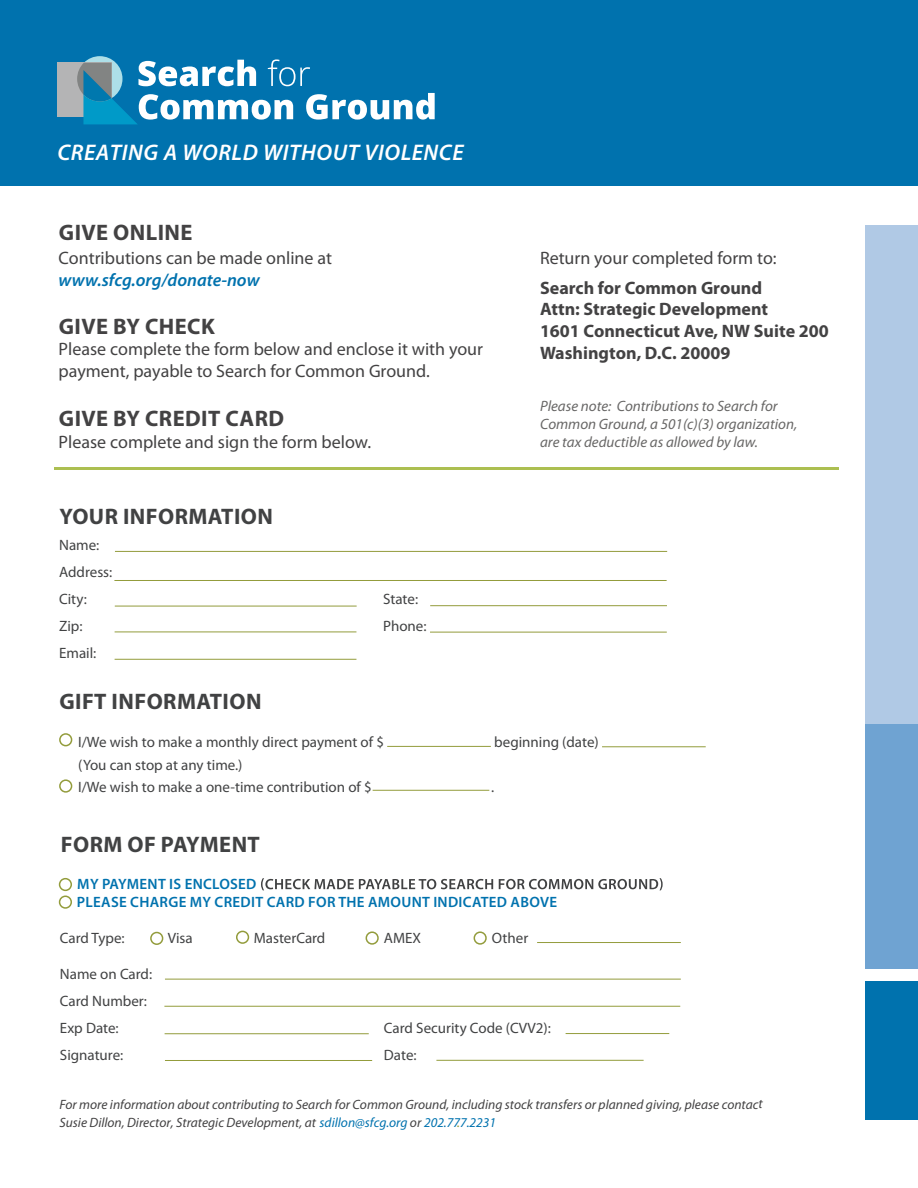
<style>
.page{position:relative;width:918px;height:1188px;background:#fff}
.page>*{position:absolute;margin:0;border:0;box-sizing:border-box;transform-origin:0 0}
.t1{font:italic 600 22.65px "Myriad Pro";letter-spacing:.025em;color:#fff}
.t2{font:700 22.5px "Myriad Pro";letter-spacing:.02em;color:#414243}
.t3{font:700 22.5px "Myriad Pro";letter-spacing:.02em;color:#434243}
.t4{font:18px/21.6px "Myriad Pro";color:#434243}
.t5{font:700 18px/21.6px "Myriad Pro";color:#434243}
.t6{font:italic 600 18px "Myriad Pro";color:#0072ae}
.t7{font:15px/27px "Myriad Pro";color:#414243}
.t8{font:italic 15px/18px "Myriad Pro";color:#686766}
.t9{font:600 15px/18px "Myriad Pro";letter-spacing:.02em;color:#0072ae}
.t10{font:italic 13.5px/18px "Myriad Pro";color:#434243}
.t11{font:italic 13.5px "Myriad Pro";color:#929c3b}
.s1{color:#0072ae}
</style>
<div class="page">
<div style="left:0;top:0;width:918px;height:186px;background:#0072ae"></div>
<div style="left:866px;top:225px;width:52px;height:501px;background:#b0c9e5"></div>
<div style="left:866px;top:982px;width:52px;height:138px;background:#0072ae"></div>
<div style="left:866px;top:724px;width:52px;height:245px;background:#6fa3d2"></div>
<hr style="left:55px;top:467px;width:784px;height:3px;background:#acbf51">
<div style="left:77px;top:56px;width:46px;height:46px;background:#addfe8;border-radius:50%"></div>
<div style="left:57px;top:63px;width:55px;height:54px;background:#b4b4b5"></div>
<svg style="left:77px;top:59px;width:358px;height:65px"></svg>
<svg style="left:261px;top:878px;width:402px;height:12px"></svg>
<div style="left:150px;top:932px;width:13px;height:13px;border:2px solid #939c3c;border-radius:50%"></div>
<div style="left:236px;top:931px;width:13px;height:13px;border:2px solid #939c3c;border-radius:50%"></div>
<div style="left:474px;top:931px;width:13px;height:14px;border:2px solid #939c3c;border-radius:50%"></div>
<div style="left:366px;top:931px;width:13px;height:14px;border:2px solid #939c3c;border-radius:50%"></div>
<hr style="left:165px;top:979px;width:516px;height:1px;background:#939c3c">
<hr style="left:165px;top:1033px;width:204px;height:1px;background:#939c3c">
<hr style="left:164px;top:1006px;width:516px;height:1px;background:#939c3c">
<div style="left:59px;top:878px;width:13px;height:13px;border:2px solid #939c3c;border-radius:50%"></div>
<div style="left:59px;top:896px;width:13px;height:13px;border:2px solid #939c3c;border-radius:50%"></div>
<hr style="left:165px;top:1060px;width:207px;height:1px;background:#939c3c">
<hr style="left:537px;top:942px;width:144px;height:1px;background:#939c3c">
<hr style="left:436px;top:1060px;width:208px;height:1px;background:#939c3c">
<div style="left:59px;top:779px;width:13px;height:14px;border:2px solid #939c3c;border-radius:50%"></div>
<div style="left:59px;top:733px;width:13px;height:13px;border:2px solid #939c3c;border-radius:50%"></div>
<hr style="left:115px;top:551px;width:552px;height:1px;background:#939c3c">
<hr style="left:114px;top:580px;width:553px;height:1px;background:#939c3c">
<hr style="left:430px;top:605px;width:237px;height:1px;background:#939c3c">
<hr style="left:430px;top:632px;width:237px;height:1px;background:#939c3c">
<hr style="left:115px;top:606px;width:242px;height:1px;background:#939c3c">
<hr style="left:115px;top:632px;width:241px;height:1px;background:#939c3c">
<hr style="left:115px;top:659px;width:241px;height:1px;background:#939c3c">
<hr style="left:387px;top:746px;width:104px;height:1px;background:#939c3c">
<hr style="left:373px;top:790px;width:116px;height:1px;background:#939c3c">
<hr style="left:602px;top:747px;width:104px;height:1px;background:#939c3c">
<hr style="left:566px;top:1033px;width:103px;height:1px;background:#939c3c">
<h1 class="t1" style="left:57px;top:138px;width:408px">CREATING A WORLD WITHOUT VIOLENCE</h1>
<h2 class="t3" style="left:59px;top:218px;width:135px">GIVE ONLINE</h2>
<p class="t4" style="left:59px;top:247px;width:275px">Contributions can be made online at</p>
<p class="t6" style="left:59px;top:268px;width:203px">www.sfcg.org/donate-now</p>
<h2 class="t3" style="left:59px;top:311px;width:157px">GIVE BY CHECK</h2>
<p class="t4" style="left:59px;top:338px;width:426px">Please complete the form below and enclose it with your payment, payable to Search for Common Ground.</p>
<h2 class="t3" style="left:59px;top:404px;width:227px">GIVE BY CREDIT CARD</h2>
<p class="t4" style="left:59px;top:431px;width:314px">Please complete and sign the form below.</p>
<h2 class="t2" style="left:59px;top:502px;width:215px">YOUR INFORMATION</h2>
<p class="t7" style="left:59px;top:531px;width:55px">Name:<br>Address:<br>City:</p>
<p class="t7" style="left:383px;top:585px;width:37px">State:</p>
<p class="t7" style="left:59px;top:612px;width:25px">Zip:</p>
<p class="t7" style="left:383px;top:612px;width:45px">Phone:</p>
<p class="t7" style="left:59px;top:639px;width:39px">Email:</p>
<p class="t4" style="left:540px;top:247px;width:238px">Return your completed form to:</p>
<p class="t5" style="left:540px;top:276px;width:290px">Search for Common Ground<br>Attn: Strategic Development<br>1601 Connecticut Ave, NW Suite 200<br>Washington, D.C. 20009</p>
<p class="t8" style="left:540px;top:397px;width:259px">Please note: Contributions to Search for<br>Common Ground, a 501(c)(3) organization, are tax deductible as allowed by law.</p>
<h2 class="t2" style="left:59px;top:687px;width:204px">GIFT INFORMATION</h2>
<p class="t7" style="left:78px;top:728px;width:307px">I/We wish to make a monthly direct payment of $</p>
<p class="t7" style="left:494px;top:728px;width:106px">beginning (date)</p>
<p class="t7" style="left:78px;top:753px;width:295px;line-height:22.5px">(You can stop at any time.)<br>I/We wish to make a one-time contribution of $</p>
<p class="t7" style="left:491px;top:773px;width:5px">.</p>
<h2 class="t2" style="left:61px;top:830px;width:201px">FORM OF PAYMENT</h2>
<p class="t9" style="left:77px;top:875px;width:482px">MY PAYMENT IS ENCLOSED<br>PLEASE CHARGE MY CREDIT CARD FOR THE AMOUNT INDICATED ABOVE</p>
<p class="t7" style="left:60px;top:924px;width:66px">Card Type:</p>
<p class="t7" style="left:168px;top:924px;width:26px">Visa</p>
<p class="t7" style="left:254px;top:924px;width:73px">MasterCard</p>
<p class="t7" style="left:384px;top:924px;width:39px">AMEX</p>
<p class="t7" style="left:492px;top:924px;width:38px">Other</p>
<p class="t7" style="left:60px;top:960px;width:94px">Name on Card:<br>Card Number:<br>Exp Date:</p>
<p class="t7" style="left:384px;top:1014px;width:168px">Card Security Code (CVV2):</p>
<p class="t7" style="left:60px;top:1041px;width:65px">Signature:</p>
<p class="t7" style="left:384px;top:1041px;width:34px">Date:</p>
<p class="t10" style="left:59px;top:1096px;width:705px">For more information about contributing to Search for Common Ground, including stock transfers or planned giving, please contact<br>Susie Dillon, Director, Strategic Development, at <span class="s1">sdillon@sfcg.org</span> or <span class="s1">202.777.2231</span></p>
<p class="t11" style="left:457px;top:1114px;width:4px">.</p>
</div>
